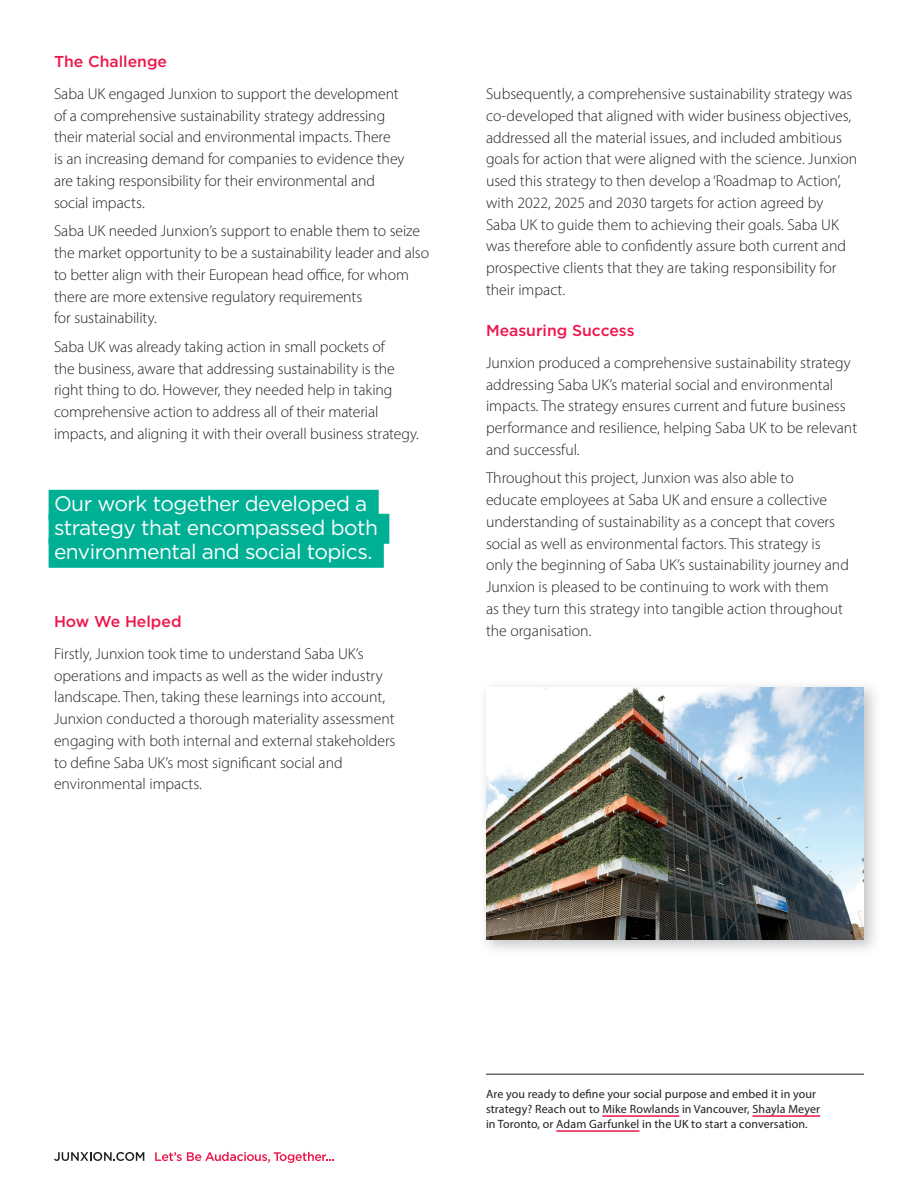
<style>
.page{position:relative;width:918px;height:1188px;background:#fff}
.page>*{position:absolute;margin:0;border:0;box-sizing:border-box;transform-origin:0 0}
.t1{font:21px/24px "Gotham HTF";letter-spacing:-.025em;color:#fff}
.t2{font:300 15.75px/21.8px "Myriad Pro";color:#231f20}
.t3{font:500 15.75px "Gotham HTF";color:#ed164b}
.t4{font:12px/15px "Myriad Pro";letter-spacing:.01em;color:#231f20}
</style>
<div class="page">
<svg style="left:54px;top:1152px;width:90px;height:9px"></svg>
<svg style="left:155px;top:1152px;width:179px;height:11px"></svg>
<div style="left:49px;top:490px;width:330px;height:30px;background:#00b095"></div>
<div style="left:49px;top:514px;width:340px;height:30px;background:#00b095"></div>
<div style="left:49px;top:538px;width:335px;height:30px;background:#00b095"></div>
<img style="left:485px;top:686px;width:390px;height:264px">
<img style="left:486px;top:687px;width:378px;height:252px">
<hr style="left:602px;top:1115px;width:77px;height:2px;background:#ed164b">
<hr style="left:753px;top:1115px;width:67px;height:2px;background:#ed164b">
<hr style="left:556px;top:1130px;width:83px;height:2px;background:#ed164b">
<hr style="left:486px;top:1074px;width:378px;height:1px;background:#231f20">
<p class="t3" style="left:54px;top:53px;width:115px">The Challenge</p>
<p class="t2" style="left:54px;top:83px;width:352px">Saba UK engaged Junxion to support the development of a comprehensive sustainability strategy addressing their material social and environmental impacts. There<br>is an increasing demand for companies to evidence they are taking responsibility for their environmental and social impacts.</p>
<p class="t2" style="left:54px;top:220px;width:377px">Saba UK needed Junxion’s support to enable them to seize the market opportunity to be a sustainability leader and also to better align with their European head office, for whom there are more extensive regulatory requirements<br>for sustainability.</p>
<p class="t2" style="left:54px;top:335px;width:367px">Saba UK was already taking action in small pockets of<br>the business, aware that addressing sustainability is the right thing to do. However, they needed help in taking comprehensive action to address all of their material impacts, and aligning it with their overall business strategy.</p>
<h1 class="t1" style="left:54px;top:492px;width:326px">Our work together developed a strategy that encompassed both environmental and social topics.</h1>
<p class="t3" style="left:54px;top:612px;width:129px">How We Helped</p>
<p class="t2" style="left:54px;top:642px;width:343px">Firstly, Junxion took time to understand Saba UK’s operations and impacts as well as the wider industry landscape. Then, taking these learnings into account, Junxion conducted a thorough materiality assessment engaging with both internal and external stakeholders to define Saba UK’s most significant social and environmental impacts.</p>
<p class="t2" style="left:486px;top:83px;width:373px">Subsequently, a comprehensive sustainability strategy was co-developed that aligned with wider business objectives, addressed all the material issues, and included ambitious goals for action that were aligned with the science. Junxion used this strategy to then develop a ‘Roadmap to Action’, with 2022, 2025 and 2030 targets for action agreed by Saba UK to guide them to achieving their goals. Saba UK was therefore able to confidently assure both current and prospective clients that they are taking responsibility for their impact.</p>
<p class="t3" style="left:486px;top:321px;width:150px">Measuring Success</p>
<p class="t2" style="left:486px;top:351px;width:373px">Junxion produced a comprehensive sustainability strategy addressing Saba UK’s material social and environmental impacts. The strategy ensures current and future business performance and resilience, helping Saba UK to be relevant and successful.</p>
<p class="t2" style="left:486px;top:467px;width:364px">Throughout this project, Junxion was also able to<br>educate employees at Saba UK and ensure a collective understanding of sustainability as a concept that covers social as well as environmental factors. This strategy is only the beginning of Saba UK’s sustainability journey and Junxion is pleased to be continuing to work with them<br>as they turn this strategy into tangible action throughout the organisation.</p>
<p class="t4" style="left:486px;top:1086px;width:336px">Are you ready to define your social purpose and embed it in your strategy? Reach out to Mike Rowlands in Vancouver, Shayla Meyer in Toronto, or Adam Garfunkel in the UK to start a conversation.</p>
</div>
